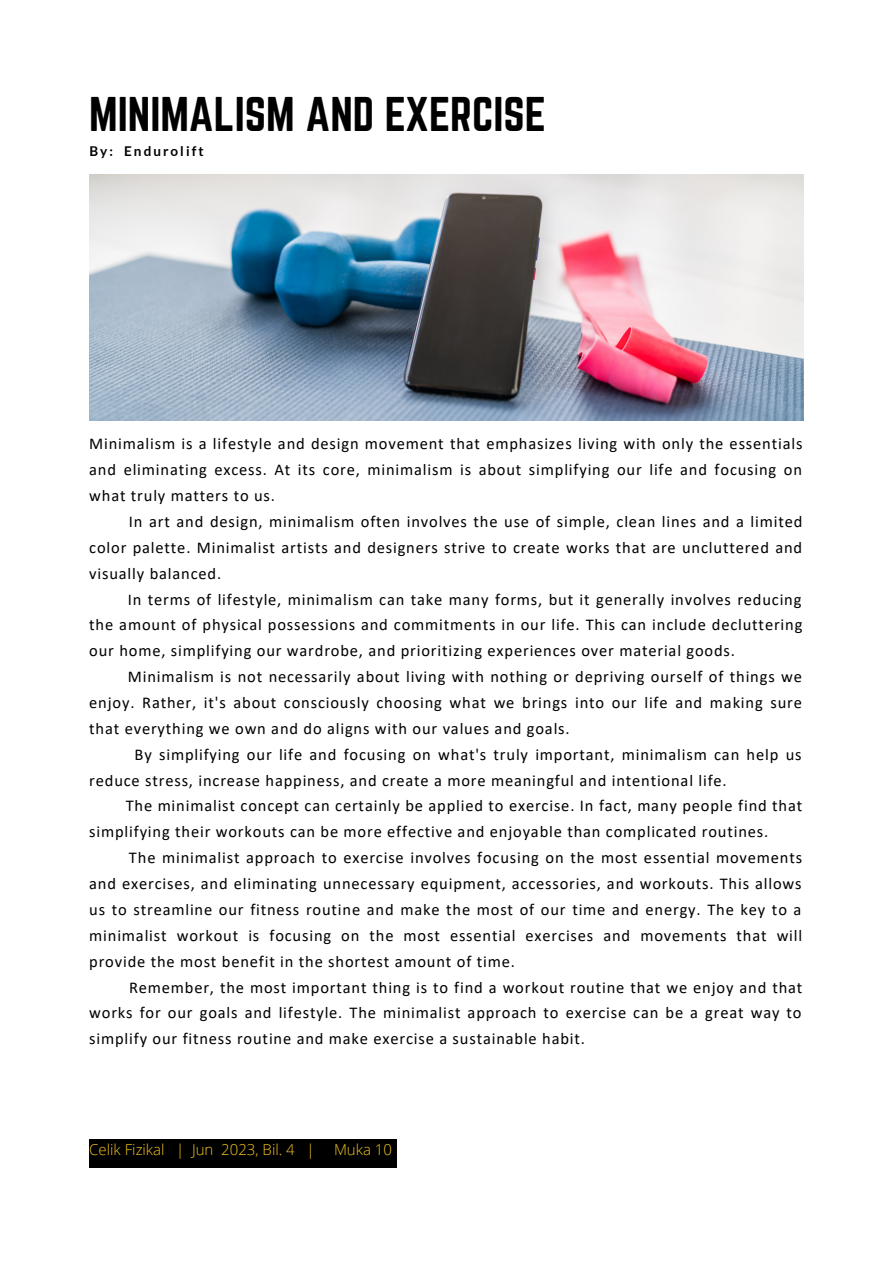
<style>
.page{position:relative;width:893px;height:1264px;background:#fff}
.page>*{position:absolute;margin:0;border:0;box-sizing:border-box;transform-origin:0 0}
.t1{font:42.6px "Norwester";color:#000}
.t2{font:16.5px/25.8px "Calibri";letter-spacing:.05em;color:#000;text-align:justify}
.t3{font:300 15px "Open Sans";color:#f4c520}
.t4{font:700 13.5px "Lato";letter-spacing:.15em;color:#000}
</style>
<div class="page">
<img style="left:89px;top:174px;width:714px;height:246px">
<div style="left:89px;top:1139px;width:308px;height:28px;background:#000"></div>
<p class="t1" style="left:89px;top:88px;width:458px">MINIMALISM AND EXERCISE</p>
<p class="t4" style="left:89px;top:142px;width:116px">By: Endurolift</p>
<p class="t2" style="left:89px;top:432px;width:714px">Minimalism is a lifestyle and design movement that emphasizes living with only the essentials and eliminating excess. At its core, minimalism is about simplifying our life and focusing on what truly matters to us.</p>
<p class="t2" style="left:89px;top:510px;width:714px;text-indent:40px">In art and design, minimalism often involves the use of simple, clean lines and a limited color palette. Minimalist artists and designers strive to create works that are uncluttered and visually balanced.</p>
<p class="t2" style="left:89px;top:587px;width:714px;text-indent:39px">In terms of lifestyle, minimalism can take many forms, but it generally involves reducing the amount of physical possessions and commitments in our life. This can include decluttering our home, simplifying our wardrobe, and prioritizing experiences over material goods.</p>
<p class="t2" style="left:89px;top:665px;width:714px;text-indent:39px">Minimalism is not necessarily about living with nothing or depriving ourself of things we enjoy. Rather, it's about consciously choosing what we brings into our life and making sure that everything we own and do aligns with our values and goals.</p>
<p class="t2" style="left:89px;top:742px;width:713px;text-indent:45px">By simplifying our life and focusing on what's truly important, minimalism can help us reduce stress, increase happiness, and create a more meaningful and intentional life.</p>
<p class="t2" style="left:89px;top:794px;width:714px;text-indent:36px">The minimalist concept can certainly be applied to exercise. In fact, many people find that simplifying their workouts can be more effective and enjoyable than complicated routines.</p>
<p class="t2" style="left:89px;top:846px;width:714px;text-indent:40px">The minimalist approach to exercise involves focusing on the most essential movements and exercises, and eliminating unnecessary equipment, accessories, and workouts. This allows us to streamline our fitness routine and make the most of our time and energy. The key to a minimalist workout is focusing on the most essential exercises and movements that will provide the most benefit in the shortest amount of time.</p>
<p class="t2" style="left:89px;top:975px;width:714px;text-indent:40px">Remember, the most important thing is to find a workout routine that we enjoy and that works for our goals and lifestyle. The minimalist approach to exercise can be a great way to simplify our fitness routine and make exercise a sustainable habit.</p>
<p class="t3" style="left:89px;top:1138px;width:227px">Celik Fizikal | Jun 2023, Bil. 4 |</p>
<p class="t3" style="left:334px;top:1138px;width:59px">Muka 10</p>
</div>
